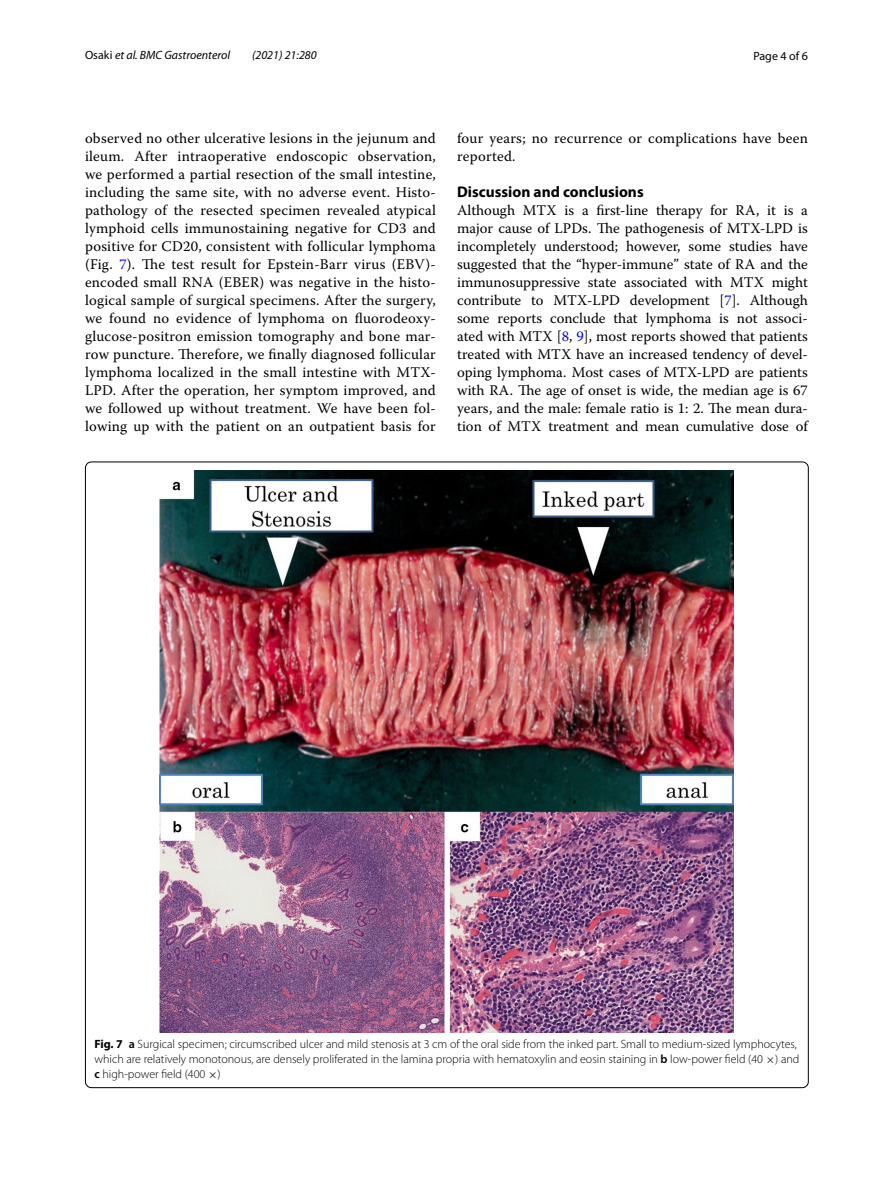
<style>
.page{position:relative;width:893px;height:1187px;background:#fff}
.page>*{position:absolute;margin:0;border:0;box-sizing:border-box;transform-origin:0 0}
.t1{font:700 15.45px "Myriad Pro";color:#000}
.t2{font:14.7px/18px "Warnock Pro";letter-spacing:.015em;color:#000;text-align:justify}
.t3{font:300 12px/15px "Myriad Pro";color:#000}
.t4{font:italic 12px "Myriad Pro";color:#000}
.t5{font:12px "Myriad Pro";color:#000}
.s1{font-style:normal}
.s2{color:#00f}
.s3{font-weight:700}
.s4{font-weight:600}
.s5{font-family:"MTSY";font-weight:400}
</style>
<div class="page">
<img style="left:160px;top:471px;width:574px;height:561px">
<p class="t4" style="left:85px;top:48px;width:147px"><span class="s1">Osaki</span> et al. BMC Gastroenterol</p>
<p class="t4" style="left:252px;top:48px;width:66px">(2021) 21:280</p>
<p class="t5" style="left:753px;top:48px;width:56px">Page 4 of 6</p>
<p class="t2" style="left:85px;top:128px;width:352px">observed no other ulcerative lesions in the jejunum and ileum. After intraoperative endoscopic observation, we performed a partial resection of the small intestine, including the same site, with no adverse event. Histo&shy;pathology of the resected specimen revealed atypical lymphoid cells immunostaining negative for CD3 and positive for CD20, consistent with follicular lymphoma (Fig. <span class="s2">7</span>). The test result for Epstein-Barr virus (EBV)- encoded small RNA (EBER) was negative in the histo&shy;logical sample of surgical specimens. After the surgery, we found no evidence of lymphoma on fluorodeoxy&shy;glucose-positron emission tomography and bone mar&shy;row puncture. Therefore, we finally diagnosed follicular lymphoma localized in the small intestine with MTX-LPD. After the operation, her symptom improved, and we followed up without treatment. We have been fol&shy;lowing up with the patient on an outpatient basis for</p>
<p class="t2" style="left:457px;top:128px;width:352px">four years; no recurrence or complications have been reported.</p>
<p class="t1" style="left:457px;top:181px;width:188px">Discussion and conclusions</p>
<p class="t2" style="left:457px;top:200px;width:352px">Although MTX is a first-line therapy for RA, it is a major cause of LPDs. The pathogenesis of MTX-LPD is incompletely understood; however, some studies have suggested that the “hyper-immune” state of RA and the immunosuppressive state associated with MTX might contribute to MTX-LPD development [<span class="s2">7</span>]. Although some reports conclude that lymphoma is not associ&shy;ated with MTX [<span class="s2">8</span>, <span class="s2">9</span>], most reports showed that patients treated with MTX have an increased tendency of devel&shy;oping lymphoma. Most cases of MTX-LPD are patients with RA. The age of onset is wide, the median age is 67 years, and the male: female ratio is 1: 2. The mean dura&shy;tion of MTX treatment and mean cumulative dose of</p>
<p class="t3" style="left:94px;top:1036px;width:706px"><span class="s3">Fig. 7</span> <span class="s4">a</span> Surgical specimen; circumscribed ulcer and mild stenosis at 3 cm of the oral side from the inked part. Small to medium-sized lymphocytes, which are relatively monotonous, are densely proliferated in the lamina propria with hematoxylin and eosin staining in <span class="s4">b</span> low-power field (40 <span class="s5">×</span>) and <span class="s4">c</span> high-power field (400 <span class="s5">×</span>)</p>
</div>
